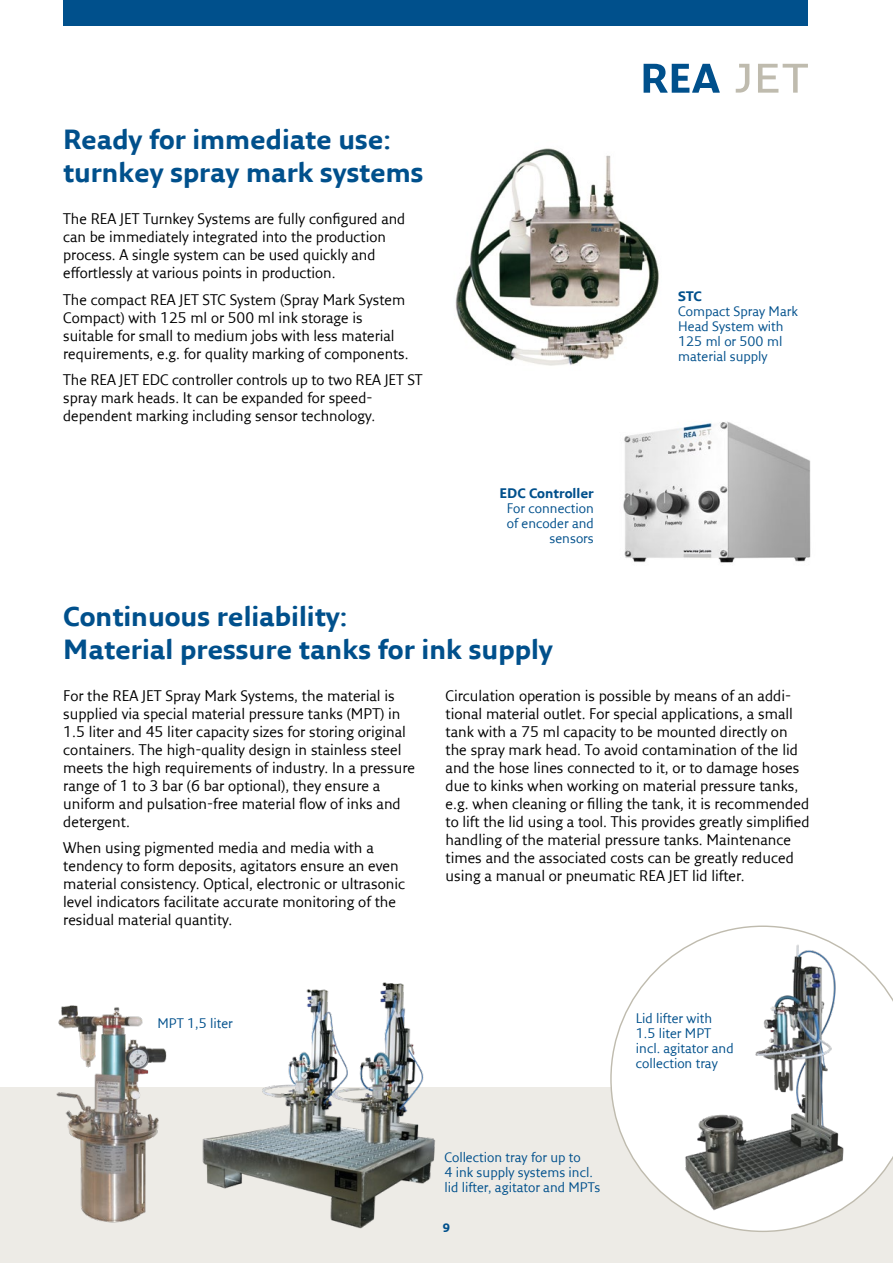
<style>
.page{position:relative;width:893px;height:1263px;background:#fff}
.page>*{position:absolute;margin:0;border:0;box-sizing:border-box;transform-origin:0 0}
.t1{font:700 27px/33px "Fresco Sans LF";color:#00508c}
.t2{font:15px/18px "Fresco Sans LF";color:#000}
.t3{font:13.5px/15px "Fresco Sans LF";color:#00508c}
.t4{font:700 13.5px "Fresco Sans LF";color:#00508c}
.t5{font:700 12px "Fresco Sans LF";color:#00508c}
</style>
<div class="page">
<div style="left:64px;top:0;width:744px;height:26px;background:#00508c"></div>
<svg style="left:644px;top:64px;width:76px;height:29px"></svg>
<svg style="left:736px;top:64px;width:13px;height:29px"></svg>
<svg style="left:758px;top:64px;width:50px;height:29px"></svg>
<div style="left:0;top:1087px;width:893px;height:176px;background:#edebe6"></div>
<img style="left:202px;top:982px;width:233px;height:247px">
<svg style="left:610px;top:925px;width:283px;height:307px"></svg>
<img style="left:455px;top:148px;width:204px;height:218px">
<img style="left:623px;top:421px;width:188px;height:142px">
<img style="left:56px;top:1005px;width:111px;height:218px">
<h1 class="t1" style="left:63px;top:122px;width:362px">Ready for immediate use: turnkey spray mark systems</h1>
<p class="t2" style="left:63px;top:210px;width:344px">The REA JET Turnkey Systems are fully configured and can be immediately integrated into the production process. A single system can be used quickly and effortlessly at various points in production.</p>
<p class="t2" style="left:63px;top:290px;width:347px">The compact REA JET STC System (Spray Mark System Compact) with 125 ml or 500 ml ink storage is suitable for small to medium jobs with less material requirements, e.g. for quality marking of components.</p>
<p class="t2" style="left:63px;top:371px;width:361px">The REA JET EDC controller controls up to two REA JET ST spray mark heads. It can be expanded for speed&shy;dependent marking including sensor technology.</p>
<p class="t4" style="left:500px;top:485px;width:96px">EDC Controller</p>
<p class="t3" style="left:507px;top:500px;width:88px;text-align:right">For connection of encoder and sensors</p>
<h1 class="t1" style="left:63px;top:599px;width:491px">Continuous reliability:<br>Material pressure tanks for ink supply</h1>
<p class="t4" style="left:678px;top:288px;width:25px">STC</p>
<p class="t3" style="left:678px;top:303px;width:121px">Compact Spray Mark<br>Head System with<br>125 ml or 500 ml material supply</p>
<p class="t2" style="left:63px;top:686px;width:353px">For the REA JET Spray Mark Systems, the material is supplied via special material pressure tanks (MPT) in 1.5 liter and 45 liter capacity sizes for storing original containers. The high-quality design in stainless steel meets the high requirements of industry. In a pressure range of 1 to 3 bar (6 bar optional), they ensure a uniform and pulsation-free material flow of inks and detergent.</p>
<p class="t2" style="left:63px;top:839px;width:343px">When using pigmented media and media with a tendency to form deposits, agitators ensure an even material consistency. Optical, electronic or ultrasonic level indicators facilitate accurate monitoring of the residual material quantity.</p>
<p class="t2" style="left:445px;top:686px;width:366px">Circulation operation is possible by means of an addi&shy;tional material outlet. For special applications, a small tank with a 75 ml capacity to be mounted directly on the spray mark head. To avoid contamination of the lid and the hose lines connected to it, or to damage hoses due to kinks when working on material pressure tanks, e.g. when cleaning or filling the tank, it is recommended to lift the lid using a tool. This provides greatly simplified handling of the material pressure tanks. Maintenance times and the associated costs can be greatly reduced using a manual or pneumatic REA JET lid lifter.</p>
<p class="t3" style="left:158px;top:1015px;width:77px">MPT 1,5 liter</p>
<p class="t3" style="left:636px;top:1010px;width:99px">Lid lifter with<br>1.5 liter MPT incl. agitator and collection tray</p>
<p class="t3" style="left:444px;top:1149px;width:158px">Collection tray for up to<br>4 ink supply systems incl. lid lifter, agitator and MPTs</p>
<p class="t5" style="left:443px;top:1220px;width:9px">9</p>
</div>
